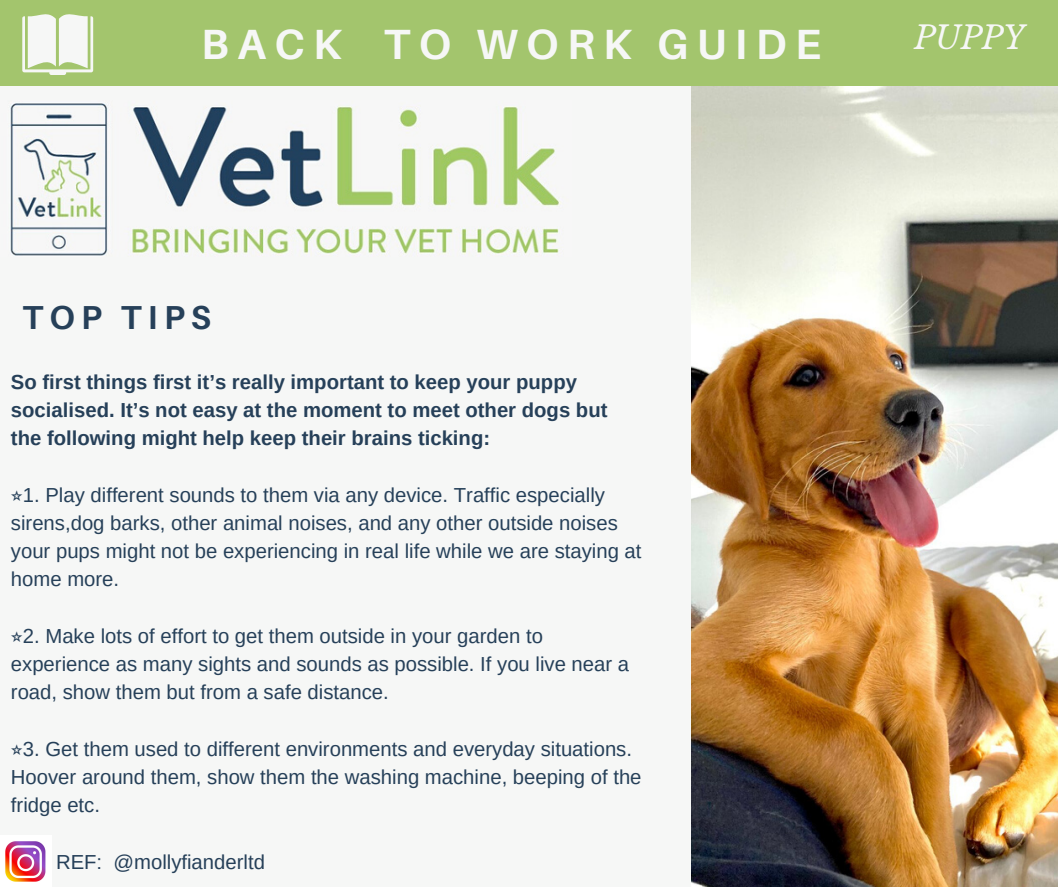
<style>
.page{position:relative;width:1058px;height:887px;background:#fff}
.page>*{position:absolute;margin:0;border:0;box-sizing:border-box;transform-origin:0 0}
.t1{font:700 42.3px "Aileron";letter-spacing:.2em;color:#f6f7f6}
.t2{font:700 33.15px "Aileron";letter-spacing:.19em;color:#264059}
.t3{font:italic 31.5px "Libre Baskerville";color:#f6f7f6}
.t4{font:20.25px/28.2px "Arimo";color:#264059}
.t5{font:700 20.25px/28.2px "Arimo";color:#264059}
.s1{font-family:"Free Serif"}
</style>
<div class="page">
<div style="left:0;top:0;width:1058px;height:886px;background:#f6f7f6"></div>
<div style="left:0;top:0;width:1058px;height:86px;background:#a3c56d"></div>
<svg style="left:23px;top:14px;width:70px;height:61px"></svg>
<img style="left:10px;top:103px;width:550px;height:153px">
<img style="left:5px;top:841px;width:41px;height:41px">
<img style="left:691px;top:86px;width:367px;height:800px">
<h1 class="t1" style="left:201px;top:18px;width:621px">BACK TO WORK GUIDE</h1>
<h3 class="t3" style="left:914px;top:18px;width:112px">PUPPY</h3>
<h2 class="t2" style="left:23px;top:297px;width:190px">TOP TIPS</h2>
<p class="t5" style="left:11px;top:367px;width:598px">So first things first it’s really important to keep your puppy socialised. It’s not easy at the moment to meet other dogs but the following might help keep their brains ticking:</p>
<p class="t4" style="left:11px;top:480px;width:632px"><span class="s1">⭐</span>1. Play different sounds to them via any device. Traffic especially sirens,dog barks, other animal noises, and any other outside noises your pups might not be experiencing in real life while we are staying at home more.</p>
<p class="t4" style="left:11px;top:621px;width:619px"><span class="s1">⭐</span>2. Make lots of effort to get them outside in your garden to experience as many sights and sounds as possible. If you live near a road, show them but from a safe distance.</p>
<p class="t4" style="left:11px;top:734px;width:632px"><span class="s1">⭐</span>3. Get them used to different environments and everyday situations.<br>Hoover around them, show them the washing machine, beeping of the fridge etc.</p>
<p class="t4" style="left:56px;top:847px;width:210px">REF: @mollyfianderltd</p>
</div>
